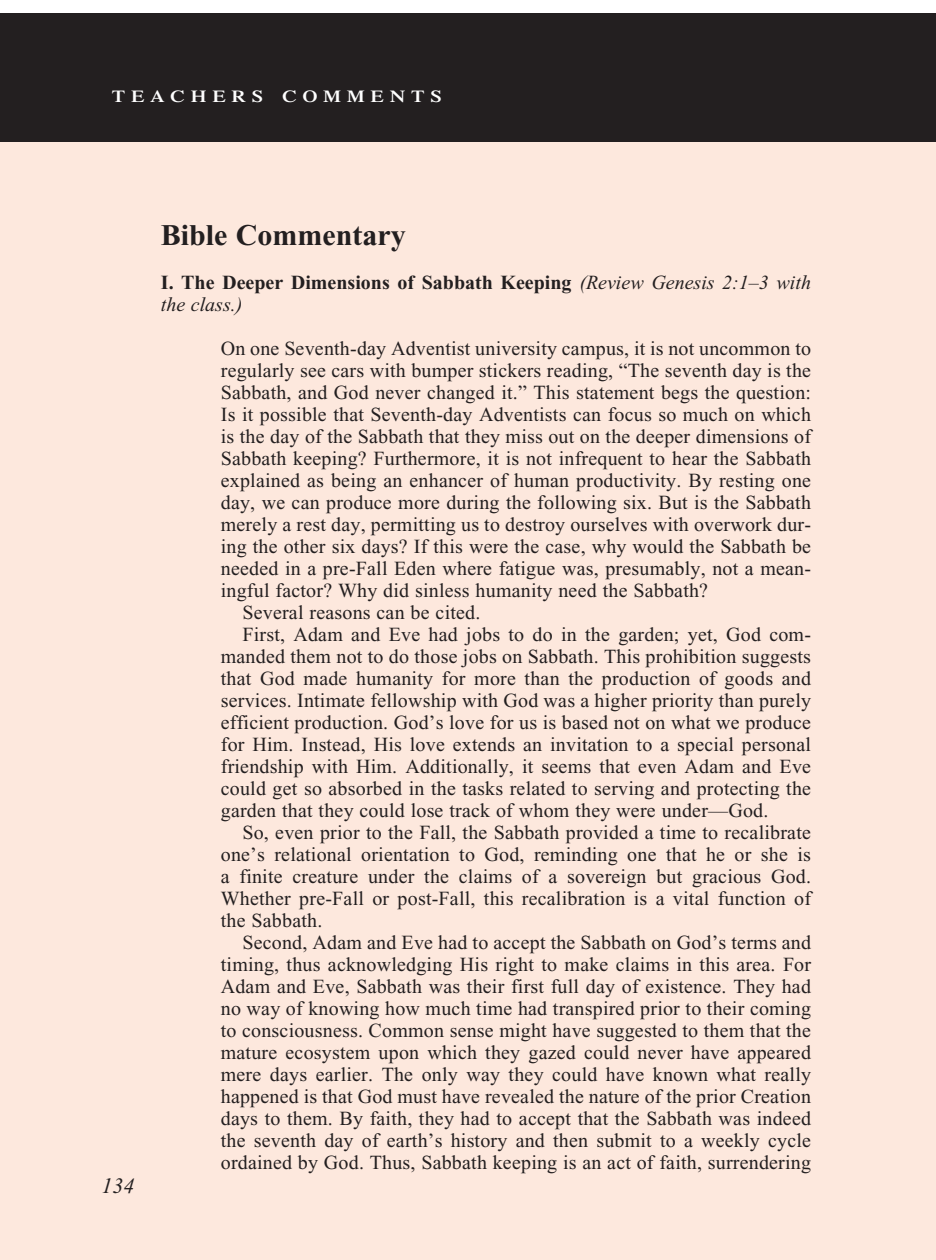
<style>
.page{position:relative;width:936px;height:1260px;background:#fff}
.page>*{position:absolute;margin:0;border:0;box-sizing:border-box;transform-origin:0 0}
.T_Aim_hang_indent{font:700 30px "Times New Roman";color:#231f20}
.t1{font:italic 22px "Times New Roman";color:#231f20}
.Objectives_Body_Text{font:20px/22px "Times New Roman";letter-spacing:.01em;color:#231f20;text-align:justify}
.Roman_Numeral_Sub_He{font:700 20px/22px "Times New Roman";color:#231f20}
.t2{font:600 16.8px "Times";letter-spacing:.285em;color:#fff;scale:1.2 1}
.s1{font-weight:400;font-style:italic}
</style>
<div class="page">
<div style="left:0;top:134px;width:936px;height:1126px;background:#fde8dd"></div>
<div style="left:0;top:13px;width:936px;height:128px;background:#231f20"></div>
<p class="t2" style="left:112px;top:87px;width:276px">TEACHERS COMMENTS</p>
<p class="t1" style="left:102px;top:1174px;width:34px">134</p>
<p class="T_Aim_hang_indent" style="left:161px;top:218px;width:246px">Bible Commentary</p>
<p class="Roman_Numeral_Sub_He" style="left:161px;top:271px;width:652px">I. The Deeper Dimensions of Sabbath Keeping <span class="s1">(Review Genesis 2:1–3 with the class.)</span></p>
<p class="Objectives_Body_Text" style="left:221px;top:337px;width:592px">On one Seventh-day Adventist university campus, it is not uncommon to regularly see cars with bumper stickers reading, “The seventh day is the Sabbath, and God never changed it.” This statement begs the question:<br>Is it possible that Seventh-day Adventists can focus so much on which is the day of the Sabbath that they miss out on the deeper dimensions of Sabbath keeping? Furthermore, it is not infrequent to hear the Sabbath explained as being an enhancer of human productivity. By resting one day, we can produce more during the following six. But is the Sabbath merely a rest day, permitting us to destroy ourselves with overwork dur&shy;ing the other six days? If this were the case, why would the Sabbath be needed in a pre-Fall Eden where fatigue was, presumably, not a mean&shy;ingful factor? Why did sinless humanity need the Sabbath?</p>
<p class="Objectives_Body_Text" style="left:242px;top:601px;width:240px">Several reasons can be cited.</p>
<p class="Objectives_Body_Text" style="left:221px;top:623px;width:592px;text-indent:22px">First, Adam and Eve had jobs to do in the garden; yet, God com&shy;manded them not to do those jobs on Sabbath. This prohibition suggests that God made humanity for more than the production of goods and services. Intimate fellowship with God was a higher priority than purely efficient production. God’s love for us is based not on what we produce for Him. Instead, His love extends an invitation to a special personal friendship with Him. Additionally, it seems that even Adam and Eve could get so absorbed in the tasks related to serving and protecting the garden that they could lose track of whom they were under—God.</p>
<p class="Objectives_Body_Text" style="left:221px;top:821px;width:592px;text-indent:22px">So, even prior to the Fall, the Sabbath provided a time to recalibrate one’s relational orientation to God, reminding one that he or she is a finite creature under the claims of a sovereign but gracious God.<br>Whether pre-Fall or post-Fall, this recalibration is a vital function of the Sabbath.</p>
<p class="Objectives_Body_Text" style="left:221px;top:931px;width:592px;text-indent:22px">Second, Adam and Eve had to accept the Sabbath on God’s terms and timing, thus acknowledging His right to make claims in this area. For Adam and Eve, Sabbath was their first full day of existence. They had no way of knowing how much time had transpired prior to their coming to consciousness. Common sense might have suggested to them that the mature ecosystem upon which they gazed could never have appeared mere days earlier. The only way they could have known what really happened is that God must have revealed the nature of the prior Creation days to them. By faith, they had to accept that the Sabbath was indeed the seventh day of earth’s history and then submit to a weekly cycle ordained by God. Thus, Sabbath keeping is an act of faith, surrendering</p>
</div>
